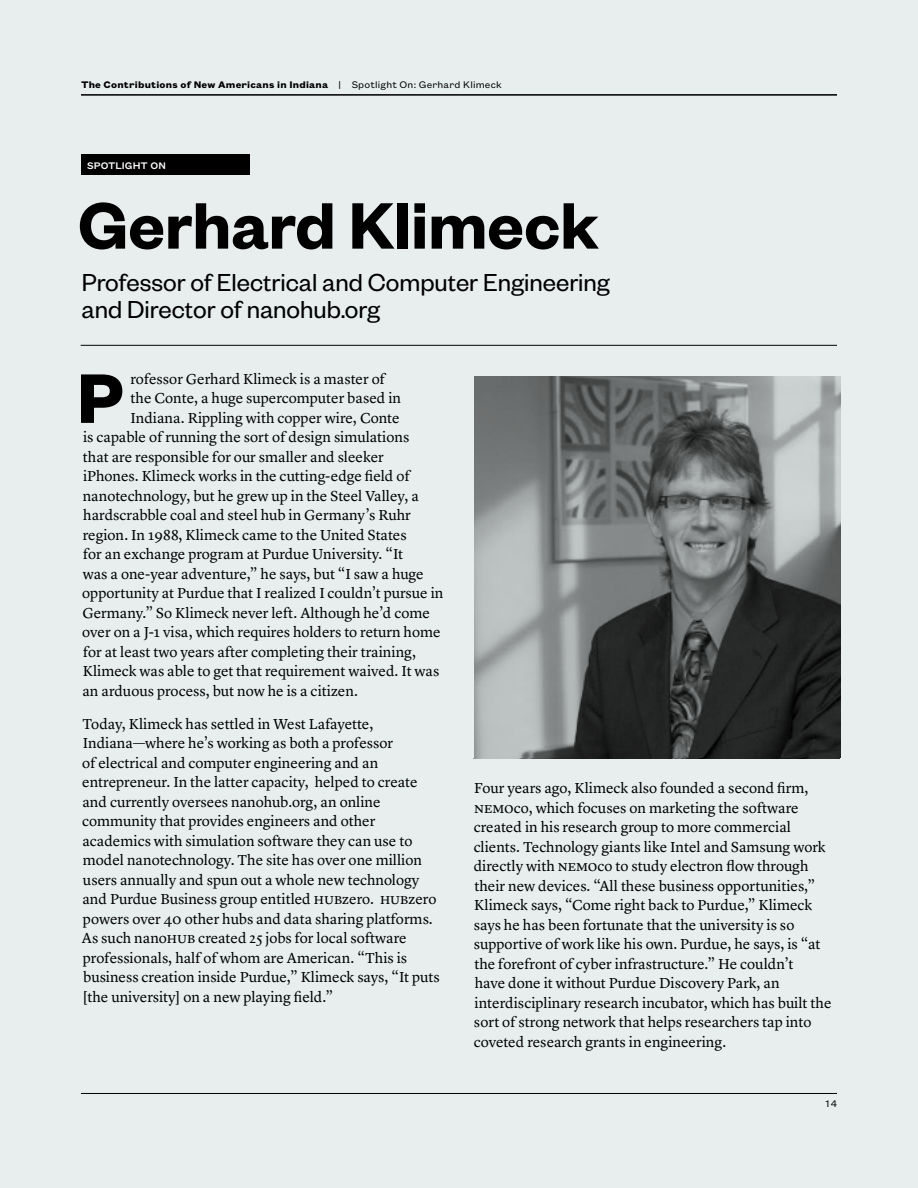
<style>
.page{position:relative;width:918px;height:1188px;background:#e8eeee}
.page>*{position:absolute;margin:0;border:0;box-sizing:border-box;transform-origin:0 0}
.t1{font:700 76.95px "Founders Grotesk";color:#000}
.t2{font:600 72px "Founders Grotesk";color:#000}
.t3{font:27px/27px "Founders Grotesk";color:#000}
.t4{font:15px/19.5px "Lyon Text";color:#000}
.t5{font:700 10.5px "Founders Grotesk Text";letter-spacing:.02em;color:#000}
.t6{font:500 10.5px "Founders Grotesk Text";color:#fff}
.t7{font:10.5px "Founders Grotesk Text";color:#000}
.s1{font-weight:400}
</style>
<div class="page">
<hr style="left:81px;top:345px;width:756px;height:1px;background:#000">
<div style="left:81px;top:154px;width:169px;height:21px;background:#000"></div>
<img style="left:475px;top:376px;width:365px;height:382px">
<hr style="left:81px;top:94px;width:756px;height:1px;background:#000">
<hr style="left:81px;top:1093px;width:756px;height:1px;background:#000">
<p class="t5" style="left:81px;top:77px;width:422px">The Contributions of New Americans in Indiana <span class="s1">| Spotlight On: Gerhard Klimeck</span></p>
<p class="t5" style="left:83px;top:79px;width:422px">The Contributions of New Americans in Indiana <span class="s1">| Spotlight On: Gerhard Klimeck</span></p>
<p class="t6" style="left:87px;top:158px;width:80px">SPOTLIGHT ON</p>
<h2 class="t2" style="left:80px;top:182px;width:522px">Gerhard Klimeck</h2>
<p class="t6" style="left:89px;top:160px;width:80px">SPOTLIGHT ON</p>
<h3 class="t3" style="left:83px;top:270px;width:530px">Professor of Electrical and Computer Engineering and Director of nanohub.org</h3>
<p class="t4" style="left:130px;top:368px;width:256px">rofessor Gerhard Klimeck is a master of</p>
<p class="t4" style="left:131px;top:387px;width:272px">the Conte, a huge supercomputer based in</p>
<p class="t4" style="left:130px;top:407px;width:271px">Indiana. Rippling with copper wire, Conte</p>
<p class="t4" style="left:83px;top:426px;width:328px">is capable of running the sort of design simulations</p>
<p class="t4" style="left:83px;top:446px;width:302px">that are responsible for our smaller and sleeker</p>
<p class="t4" style="left:83px;top:465px;width:328px">iPhones. Klimeck works in the cutting-edge field of</p>
<p class="t4" style="left:83px;top:485px;width:338px">nanotechnology, but he grew up in the Steel Valley, a</p>
<p class="t4" style="left:83px;top:504px;width:329px">hardscrabble coal and steel hub in Germany’s Ruhr</p>
<p class="t4" style="left:83px;top:524px;width:325px">region. In 1988, Klimeck came to the United States</p>
<p class="t4" style="left:83px;top:543px;width:322px">for an exchange program at Purdue University. “It</p>
<p class="t4" style="left:83px;top:563px;width:343px">was a one-year adventure,” he says, but “I saw a huge</p>
<p class="t4" style="left:82px;top:582px;width:363px">opportunity at Purdue that I realized I couldn’t pursue in</p>
<p class="t4" style="left:82px;top:602px;width:349px">Germany.” So Klimeck never left. Although he’d come</p>
<p class="t4" style="left:82px;top:621px;width:360px">over on a J-1 visa, which requires holders to return home</p>
<p class="t4" style="left:83px;top:641px;width:335px">for at least two years after completing their training,</p>
<p class="t4" style="left:83px;top:660px;width:358px">Klimeck was able to get that requirement waived. It was</p>
<p class="t4" style="left:82px;top:680px;width:277px">an arduous process, but now he is a citizen.</p>
<p class="t4" style="left:82px;top:713px;width:359px">Today, Klimeck has settled in West Lafayette, Indiana—where he’s working as both a professor<br>of electrical and computer engineering and an entrepreneur. In the latter capacity, helped to create and currently oversees nanohub.org, an online community that provides engineers and other academics with simulation software they can use to model nanotechnology. The site has over one million users annually and spun out a whole new technology and Purdue Business group entitled HUBzero. HUBzero powers over 40 other hubs and data sharing platforms.<br>As such nanoHUB created 25 jobs for local software professionals, half of whom are American. “This is business creation inside Purdue,” Klimeck says, “It puts [the university] on a new playing field.”</p>
<h1 class="t1" style="left:79px;top:351px;width:47px">P</h1>
<p class="t4" style="left:132px;top:370px;width:256px">rofessor Gerhard Klimeck is a master of</p>
<p class="t4" style="left:132px;top:389px;width:272px">the Conte, a huge supercomputer based in</p>
<p class="t4" style="left:132px;top:409px;width:271px">Indiana. Rippling with copper wire, Conte</p>
<p class="t4" style="left:85px;top:428px;width:328px">is capable of running the sort of design simulations</p>
<p class="t4" style="left:85px;top:448px;width:302px">that are responsible for our smaller and sleeker</p>
<p class="t4" style="left:85px;top:467px;width:328px">iPhones. Klimeck works in the cutting-edge field of</p>
<p class="t4" style="left:84px;top:487px;width:338px">nanotechnology, but he grew up in the Steel Valley, a</p>
<p class="t4" style="left:85px;top:506px;width:329px">hardscrabble coal and steel hub in Germany’s Ruhr</p>
<p class="t4" style="left:84px;top:526px;width:325px">region. In 1988, Klimeck came to the United States</p>
<p class="t4" style="left:85px;top:545px;width:322px">for an exchange program at Purdue University. “It</p>
<p class="t4" style="left:84px;top:565px;width:343px">was a one-year adventure,” he says, but “I saw a huge</p>
<p class="t4" style="left:84px;top:584px;width:363px">opportunity at Purdue that I realized I couldn’t pursue in</p>
<p class="t4" style="left:84px;top:604px;width:349px">Germany.” So Klimeck never left. Although he’d come</p>
<p class="t4" style="left:84px;top:623px;width:360px">over on a J-1 visa, which requires holders to return home</p>
<p class="t4" style="left:85px;top:643px;width:335px">for at least two years after completing their training,</p>
<p class="t4" style="left:84px;top:662px;width:358px">Klimeck was able to get that requirement waived. It was</p>
<p class="t4" style="left:84px;top:682px;width:277px">an arduous process, but now he is a citizen.</p>
<p class="t4" style="left:84px;top:715px;width:359px">Today, Klimeck has settled in West Lafayette, Indiana—where he’s working as both a professor<br>of electrical and computer engineering and an entrepreneur. In the latter capacity, helped to create and currently oversees nanohub.org, an online community that provides engineers and other academics with simulation software they can use to model nanotechnology. The site has over one million users annually and spun out a whole new technology and Purdue Business group entitled HUBzero. HUBzero powers over 40 other hubs and data sharing platforms.<br>As such nanoHUB created 25 jobs for local software professionals, half of whom are American. “This is business creation inside Purdue,” Klimeck says, “It puts [the university] on a new playing field.”</p>
<p class="t4" style="left:474px;top:777px;width:359px">Four years ago, Klimeck also founded a second firm, NEMOco, which focuses on marketing the software created in his research group to more commercial clients. Technology giants like Intel and Samsung work directly with NEMOco to study electron flow through their new devices. “All these business opportunities,” Klimeck says, “Come right back to Purdue,” Klimeck says he has been fortunate that the university is so supportive of work like his own. Purdue, he says, is “at the forefront of cyber infrastructure.” He couldn’t<br>have done it without Purdue Discovery Park, an interdisciplinary research incubator, which has built the sort of strong network that helps researchers tap into coveted research grants in engineering.</p>
<p class="t4" style="left:475px;top:779px;width:359px">Four years ago, Klimeck also founded a second firm, NEMOco, which focuses on marketing the software created in his research group to more commercial clients. Technology giants like Intel and Samsung work directly with NEMOco to study electron flow through their new devices. “All these business opportunities,” Klimeck says, “Come right back to Purdue,” Klimeck says he has been fortunate that the university is so supportive of work like his own. Purdue, he says, is “at the forefront of cyber infrastructure.” He couldn’t<br>have done it without Purdue Discovery Park, an interdisciplinary research incubator, which has built the sort of strong network that helps researchers tap into coveted research grants in engineering.</p>
<p class="t7" style="left:826px;top:1096px;width:13px">14</p>
<p class="t7" style="left:827px;top:1098px;width:13px">14</p>
</div>
